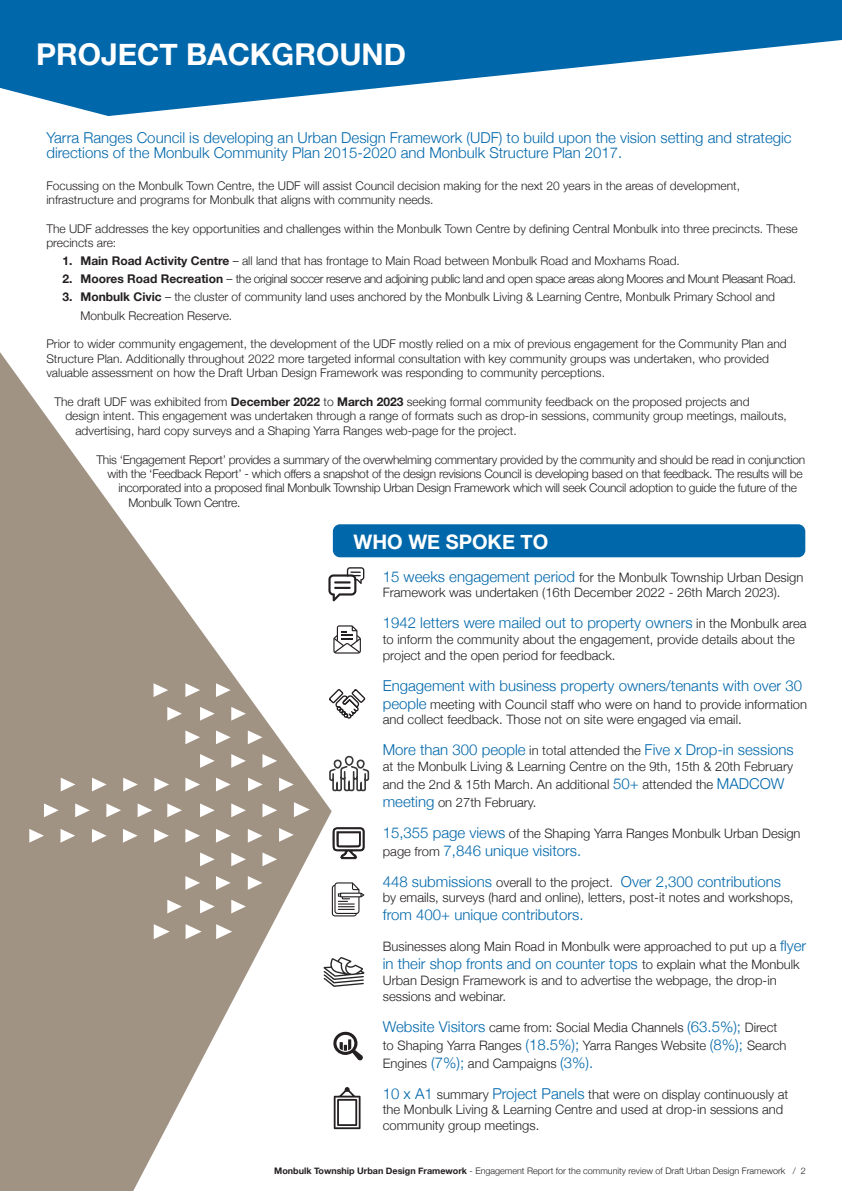
<style>
.page{position:relative;width:842px;height:1191px;background:#fff}
.page>*{position:absolute;margin:0;border:0;box-sizing:border-box;transform-origin:0 0}
.t1{font:700 30px "Helvetica Neue";color:#fff}
.t2{font:700 20px "Helvetica Neue";color:#fff}
.t3{font:300 15px/31px "Helvetica Neue";color:#0067aa}
.t4{font:300 13px/15.6px "Helvetica Neue";color:#231f20}
.t5{font:300 12px/14.4px "Helvetica Neue";color:#231f20}
.t6{font:300 12px "Helvetica Neue";letter-spacing:-.02em;color:#231f20}
.t7{font:300 12px "Helvetica Neue";letter-spacing:-.03em;color:#231f20}
.t8{font:300 9px "Helvetica Neue";color:#231f20}
.s1{font-weight:700}
.s2{font-size:15px;color:#0067aa}
.s3{font-size:13px;color:#231f20}
</style>
<div class="page">
<svg style="left:0;top:352px;width:332px;height:839px;fill:#a19384"></svg>
<svg style="left:333px;top:625px;width:28px;height:28px"></svg>
<svg style="left:329px;top:689px;width:36px;height:30px"></svg>
<svg style="left:332px;top:827px;width:32px;height:89px"></svg>
<svg style="left:334px;top:1087px;width:27px;height:42px"></svg>
<svg style="left:328px;top:567px;width:36px;height:34px"></svg>
<svg style="left:333px;top:1031px;width:30px;height:29px"></svg>
<div style="left:333px;top:524px;width:472px;height:33px;background:#0067aa;border-radius:7px"></div>
<svg style="left:0;top:0;width:842px;height:116px;fill:#0067aa"></svg>
<svg style="left:61px;top:777px;width:14px;height:14px"></svg>
<svg style="left:92px;top:777px;width:15px;height:14px"></svg>
<svg style="left:123px;top:777px;width:15px;height:14px"></svg>
<svg style="left:154px;top:777px;width:15px;height:14px"></svg>
<svg style="left:185px;top:777px;width:15px;height:14px"></svg>
<svg style="left:216px;top:777px;width:15px;height:14px"></svg>
<svg style="left:248px;top:777px;width:15px;height:14px"></svg>
<svg style="left:279px;top:777px;width:15px;height:14px"></svg>
<svg style="left:200px;top:852px;width:15px;height:14px"></svg>
<svg style="left:231px;top:852px;width:15px;height:14px"></svg>
<svg style="left:262px;top:852px;width:15px;height:14px"></svg>
<svg style="left:200px;top:754px;width:15px;height:14px"></svg>
<svg style="left:231px;top:754px;width:15px;height:14px"></svg>
<svg style="left:262px;top:754px;width:15px;height:14px"></svg>
<svg style="left:44px;top:803px;width:15px;height:14px"></svg>
<svg style="left:75px;top:803px;width:15px;height:14px"></svg>
<svg style="left:106px;top:803px;width:15px;height:14px"></svg>
<svg style="left:138px;top:803px;width:14px;height:14px"></svg>
<svg style="left:167px;top:803px;width:15px;height:14px"></svg>
<svg style="left:200px;top:803px;width:15px;height:14px"></svg>
<svg style="left:231px;top:803px;width:15px;height:14px"></svg>
<svg style="left:262px;top:803px;width:15px;height:14px"></svg>
<svg style="left:294px;top:802px;width:16px;height:15px"></svg>
<svg style="left:185px;top:730px;width:15px;height:14px"></svg>
<svg style="left:216px;top:730px;width:15px;height:14px"></svg>
<svg style="left:248px;top:730px;width:14px;height:14px"></svg>
<svg style="left:185px;top:876px;width:15px;height:14px"></svg>
<svg style="left:216px;top:876px;width:15px;height:14px"></svg>
<svg style="left:248px;top:876px;width:14px;height:14px"></svg>
<svg style="left:167px;top:899px;width:15px;height:14px"></svg>
<svg style="left:200px;top:899px;width:15px;height:14px"></svg>
<svg style="left:231px;top:899px;width:15px;height:14px"></svg>
<svg style="left:167px;top:707px;width:15px;height:13px"></svg>
<svg style="left:200px;top:707px;width:15px;height:13px"></svg>
<svg style="left:231px;top:707px;width:15px;height:13px"></svg>
<svg style="left:154px;top:924px;width:16px;height:15px"></svg>
<svg style="left:186px;top:924px;width:15px;height:15px"></svg>
<svg style="left:216px;top:924px;width:16px;height:15px"></svg>
<svg style="left:153px;top:683px;width:15px;height:14px"></svg>
<svg style="left:185px;top:683px;width:15px;height:14px"></svg>
<svg style="left:216px;top:683px;width:15px;height:14px"></svg>
<svg style="left:29px;top:829px;width:15px;height:13px"></svg>
<svg style="left:61px;top:829px;width:14px;height:13px"></svg>
<svg style="left:92px;top:829px;width:15px;height:13px"></svg>
<svg style="left:123px;top:829px;width:15px;height:13px"></svg>
<svg style="left:154px;top:829px;width:15px;height:13px"></svg>
<svg style="left:185px;top:829px;width:15px;height:13px"></svg>
<svg style="left:216px;top:829px;width:15px;height:13px"></svg>
<svg style="left:248px;top:829px;width:14px;height:13px"></svg>
<svg style="left:279px;top:828px;width:15px;height:13px"></svg>
<svg style="left:328px;top:755px;width:42px;height:37px"></svg>
<svg style="left:323px;top:957px;width:41px;height:30px"></svg>
<h1 class="t1" style="left:36px;top:36px;width:372px">PROJECT BACKGROUND</h1>
<p class="t3" style="left:46px;top:129px;width:747px;line-height:15.6px">Yarra Ranges Council is developing an Urban Design Framework (UDF) to build upon the vision setting and strategic directions of the Monbulk Community Plan 2015-2020 and Monbulk Structure Plan 2017.</p>
<p class="t5" style="left:46px;top:178px;width:695px">Focussing on the Monbulk Town Centre, the UDF will assist Council decision making for the next 20 years in the areas of development, infrastructure and programs for Monbulk that aligns with community needs.</p>
<p class="t5" style="left:46px;top:221px;width:753px">The UDF addresses the key opportunities and challenges within the Monbulk Town Centre by defining Central Monbulk into three precincts. These precincts are:</p>
<p class="t5" style="left:62px;top:254px;width:619px"><span class="s1">1. Main Road Activity Centre</span> – all land that has frontage to Main Road between Monbulk Road and Moxhams Road.</p>
<p class="t7" style="left:62px;top:272px;width:735px"><span class="s1">2. Moores Road Recreation</span> – the original soccer reserve and adjoining public land and open space areas along Moores and Mount Pleasant Road.</p>
<p class="t5" style="left:80px;top:288px;width:696px;line-height:18px;text-indent:-18px"><span class="s1">3. Monbulk Civic</span> – the cluster of community land uses anchored by the Monbulk Living &amp; Learning Centre, Monbulk Primary School and<br>Monbulk Recreation Reserve.</p>
<p class="t5" style="left:46px;top:336px;width:742px">Prior to wider community engagement, the development of the UDF mostly relied on a mix of previous engagement for the Community Plan and<br>Structure Plan. Additionally throughout 2022 more targeted informal consultation with key community groups was undertaken, who provided valuable assessment on how the Draft Urban Design Framework was responding to community perceptions.</p>
<p class="t5" style="left:54px;top:394px;width:697px">The draft UDF was exhibited from <span class="s1">December 2022</span> to <span class="s1">March 2023</span> seeking formal community feedback on the proposed projects and</p>
<p class="t5" style="left:65px;top:408px;width:723px">design intent. This engagement was undertaken through a range of formats such as drop-in sessions, community group meetings, mailouts,</p>
<p class="t5" style="left:75px;top:423px;width:443px">advertising, hard copy surveys and a Shaping Yarra Ranges web-page for the project.</p>
<p class="t6" style="left:96px;top:452px;width:710px">This ‘Engagement Report’ provides a summary of the overwhelming commentary provided by the community and should be read in conjunction</p>
<p class="t6" style="left:107px;top:466px;width:697px">with the ‘Feedback Report’ - which offers a snapshot of the design revisions Council is developing based on that feedback. The results will be</p>
<p class="t6" style="left:118px;top:481px;width:680px">incorporated into a proposed final Monbulk Township Urban Design Framework which will seek Council adoption to guide the future of the</p>
<p class="t6" style="left:128px;top:495px;width:113px">Monbulk Town Centre.</p>
<h2 class="t2" style="left:353px;top:529px;width:196px">WHO WE SPOKE TO</h2>
<p class="t4" style="left:383px;top:569px;width:422px"><span class="s2">15 weeks engagement period</span> for the Monbulk Township Urban Design<br>Framework was undertaken (16th December 2022 - 26th March 2023).</p>
<p class="t3" style="left:383px;top:607px;width:425px">1942 letters were mailed out to property owners <span class="s3">in the Monbulk area</span></p>
<p class="t4" style="left:383px;top:631px;width:413px">to inform the community about the engagement, provide details about the project and the open period for feedback.</p>
<p class="t3" style="left:383px;top:669px;width:421px">Engagement with business property owners/tenants with over 30</p>
<p class="t4" style="left:383px;top:696px;width:426px"><span class="s2">people</span> meeting with Council staff who were on hand to provide information and collect feedback. Those not on site were engaged via email.</p>
<p class="t3" style="left:383px;top:734px;width:412px">More than 300 people <span class="s3">in total attended the</span> Five x Drop-in sessions</p>
<p class="t4" style="left:383px;top:757px;width:412px;line-height:18px">at the Monbulk Living &amp; Learning Centre on the 9th, 15th &amp; 20th February and the 2nd &amp; 15th March. An additional <span class="s2">50+</span> attended the <span class="s2">MADCOW meeting</span> on 27th February.</p>
<p class="t4" style="left:383px;top:825px;width:419px"><span class="s2">15,355 page views</span> of the Shaping Yarra Ranges Monbulk Urban Design</p>
<p class="t3" style="left:383px;top:834px;width:400px"><span class="s3">page from</span> 7,846 unique visitors.<br>448 submissions <span class="s3">overall to the project.</span> Over 2,300 contributions</p>
<p class="t4" style="left:383px;top:889px;width:412px">by emails, surveys (hard and online), letters, post-it notes and workshops,</p>
<p class="t3" style="left:383px;top:899px;width:202px">from 400+ unique contributors.</p>
<p class="t4" style="left:383px;top:938px;width:425px">Businesses along Main Road in Monbulk were approached to put up a <span class="s2">flyer</span></p>
<p class="t3" style="left:383px;top:948px;width:418px">in their shop fronts and on counter tops <span class="s3">to explain what the Monbulk</span></p>
<p class="t4" style="left:383px;top:972px;width:395px">Urban Design Framework is and to advertise the webpage, the drop-in sessions and webinar.</p>
<p class="t4" style="left:383px;top:1017px;width:405px;line-height:18px"><span class="s2">Website Visitors</span> came from: Social Media Channels <span class="s2">(63.5%);</span> Direct to Shaping Yarra Ranges <span class="s2">(18.5%);</span> Yarra Ranges Website <span class="s2">(8%);</span> Search<br>Engines <span class="s2">(7%);</span> and Campaigns <span class="s2">(3%).</span></p>
<p class="t4" style="left:383px;top:1086px;width:407px"><span class="s2">10 x A1</span> summary <span class="s2">Project Panels</span> that were on display continuously at the Monbulk Living &amp; Learning Centre and used at drop-in sessions and community group meetings.</p>
<p class="t8" style="left:274px;top:1164px;width:533px"><span class="s1">Monbulk Township Urban Design Framework</span> - Engagement Report for the community review of Draft Urban Design Framework / 2</p>
</div>
